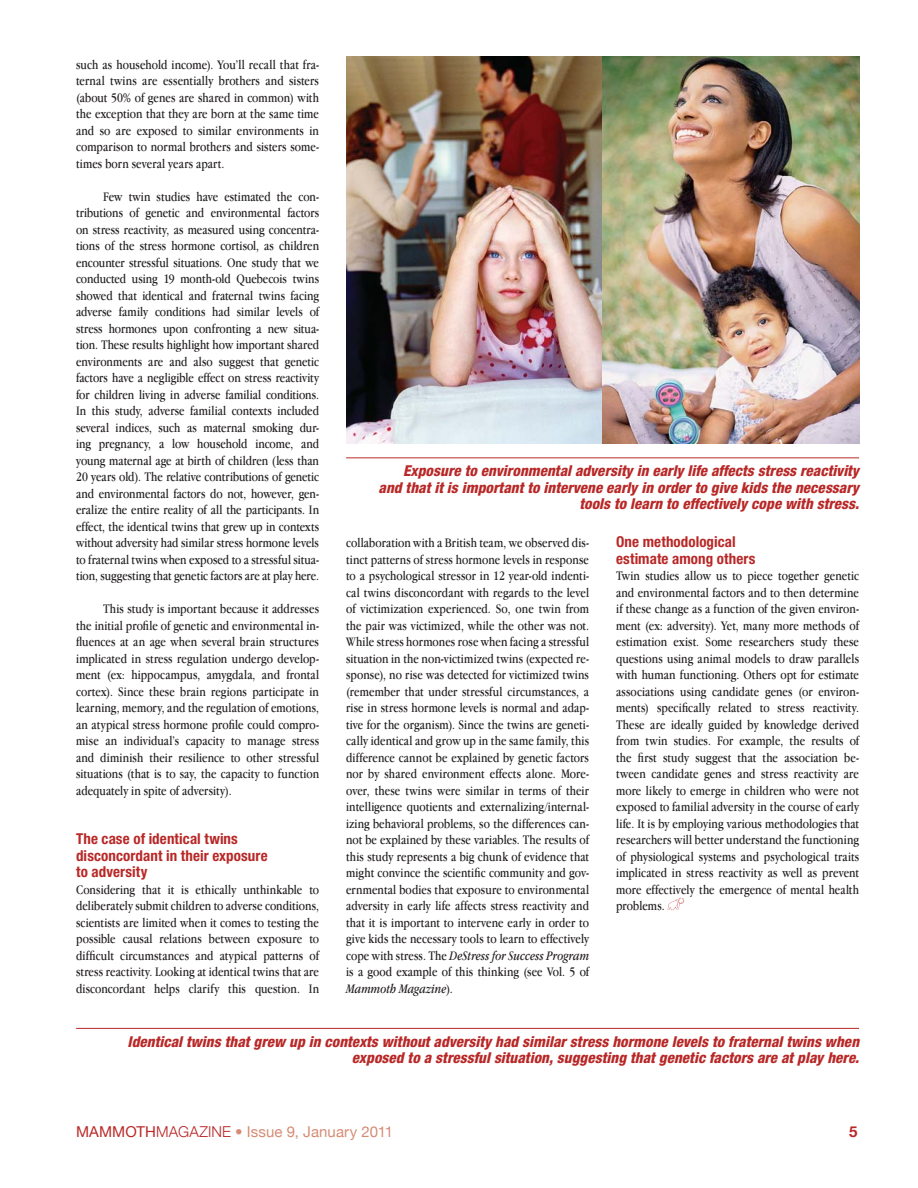
<style>
.page{position:relative;width:918px;height:1188px;background:#fff}
.page>*{position:absolute;margin:0;border:0;box-sizing:border-box;transform-origin:0 0}
.t1{font:italic 800 condensed 15px/16.5px "Helvetica Neue";color:#b82827;text-align:right}
.t2{font:700 condensed 15px/16.5px "Helvetica Neue";letter-spacing:.005em;color:#b82827}
.t3{font:15px "Helvetica Neue";letter-spacing:.005em;color:#d58c75}
.t4{font:700 15px "Helvetica Neue";color:#b82827}
.t5{font:13.5px/16.5px "Apple Garamond";letter-spacing:.005em;color:#231f20;text-align:justify}
.s1{font-style:italic}
.s2{color:#b82827}
.s3{font-weight:300;color:#b82827}
</style>
<div class="page">
<svg style="left:668px;top:898px;width:16px;height:12px"></svg>
<hr style="left:76px;top:1028px;width:783px;height:1px;background:#b82827">
<hr style="left:346px;top:457px;width:513px;height:1px;background:#b82827">
<img style="left:346px;top:57px;width:513px;height:387px">
<p class="t5" style="left:76px;top:57px;width:245px">such as household income). You’ll recall that fra&shy;ternal twins are essentially brothers and sisters (about 50% of genes are shared in common) with the exception that they are born at the same time and so are exposed to similar environments in comparison to normal brothers and sisters some&shy;times born several years apart.</p>
<p class="t5" style="left:76px;top:189px;width:245px;text-indent:27px">Few twin studies have estimated the con&shy;tributions of genetic and environmental factors on stress reactivity, as measured using concentra&shy;tions of the stress hormone cortisol, as children encounter stressful situations. One study that we conducted using 19 month-old Quebecois twins showed that identical and fraternal twins facing adverse family conditions had similar levels of stress hormones upon confronting a new situa&shy;tion. These results highlight how important shared environments are and also suggest that genetic factors have a negligible effect on stress reactivity for children living in adverse familial conditions.<br>In this study, adverse familial contexts included several indices, such as maternal smoking dur&shy;ing pregnancy, a low household income, and young maternal age at birth of children (less than 20 years old). The relative contributions of genetic and environmental factors do not, however, gen&shy;eralize the entire reality of all the participants. In effect, the identical twins that grew up in contexts without adversity had similar stress hormone levels to fraternal twins when exposed to a stressful situa&shy;tion, suggesting that genetic factors are at play here.</p>
<p class="t5" style="left:76px;top:602px;width:245px;text-indent:27px">This study is important because it addresses the initial profile of genetic and environmental in&shy;fluences at an age when several brain structures implicated in stress regulation undergo develop&shy;ment (ex: hippocampus, amygdala, and frontal cortex). Since these brain regions participate in learning, memory, and the regulation of emotions, an atypical stress hormone profile could compro&shy;mise an individual’s capacity to manage stress and diminish their resilience to other stressful situations (that is to say, the capacity to function adequately in spite of adversity).</p>
<p class="t2" style="left:76px;top:832px;width:193px">The case of identical twins disconcordant in their exposure to adversity</p>
<p class="t5" style="left:76px;top:882px;width:245px">Considering that it is ethically unthinkable to deliberately submit children to adverse conditions, scientists are limited when it comes to testing the possible causal relations between exposure to difficult circumstances and atypical patterns of stress reactivity. Looking at identical twins that are disconcordant helps clarify this question. In</p>
<p class="t1" style="left:379px;top:464px;width:482px">Exposure to environmental adversity in early life affects stress reactivity and that it is important to intervene early in order to give kids the necessary tools to learn to effectively cope with stress.</p>
<p class="t5" style="left:346px;top:536px;width:245px">collaboration with a British team, we observed dis&shy;tinct patterns of stress hormone levels in response to a psychological stressor in 12 year-old indenti&shy;cal twins disconcordant with regards to the level of victimization experienced. So, one twin from the pair was victimized, while the other was not.<br>While stress hormones rose when facing a stressful situation in the non-victimized twins (expected re&shy;sponse), no rise was detected for victimized twins (remember that under stressful circumstances, a rise in stress hormone levels is normal and adap&shy;tive for the organism). Since the twins are geneti&shy;cally identical and grow up in the same family, this difference cannot be explained by genetic factors nor by shared environment effects alone. More&shy;over, these twins were similar in terms of their intelligence quotients and externalizing/internal&shy;izing behavioral problems, so the differences can&shy;not be explained by these variables. The results of this study represents a big chunk of evidence that might convince the scientific community and gov&shy;ernmental bodies that exposure to environmental adversity in early life affects stress reactivity and that it is important to intervene early in order to give kids the necessary tools to learn to effectively cope with stress. The <span class="s1">DeStress for Success Program </span>is a good example of this thinking (see Vol. 5 of <span class="s1">Mammoth Magazine</span>).</p>
<p class="t2" style="left:616px;top:535px;width:141px">One methodological estimate among others</p>
<p class="t5" style="left:616px;top:569px;width:245px">Twin studies allow us to piece together genetic and environmental factors and to then determine if these change as a function of the given environ&shy;ment (ex: adversity). Yet, many more methods of estimation exist. Some researchers study these questions using animal models to draw parallels with human functioning. Others opt for estimate associations using candidate genes (or environ&shy;ments) specifically related to stress reactivity.<br>These are ideally guided by knowledge derived from twin studies. For example, the results of the first study suggest that the association be&shy;tween candidate genes and stress reactivity are more likely to emerge in children who were not exposed to familial adversity in the course of early life. It is by employing various methodologies that researchers will better understand the functioning of physiological systems and psychological traits implicated in stress reactivity as well as prevent more effectively the emergence of mental health problems.</p>
<p class="t1" style="left:128px;top:1034px;width:733px">Identical twins that grew up in contexts without adversity had similar stress hormone levels to fraternal twins when exposed to a stressful situation, suggesting that genetic factors are at play here.</p>
<p class="t3" style="left:76px;top:1122px;width:318px"><span class="s2">MAMMOTH</span><span class="s3">MAGAZINE</span> • Issue 9, January 2011</p>
<p class="t4" style="left:849px;top:1122px;width:10px">5</p>
</div>
